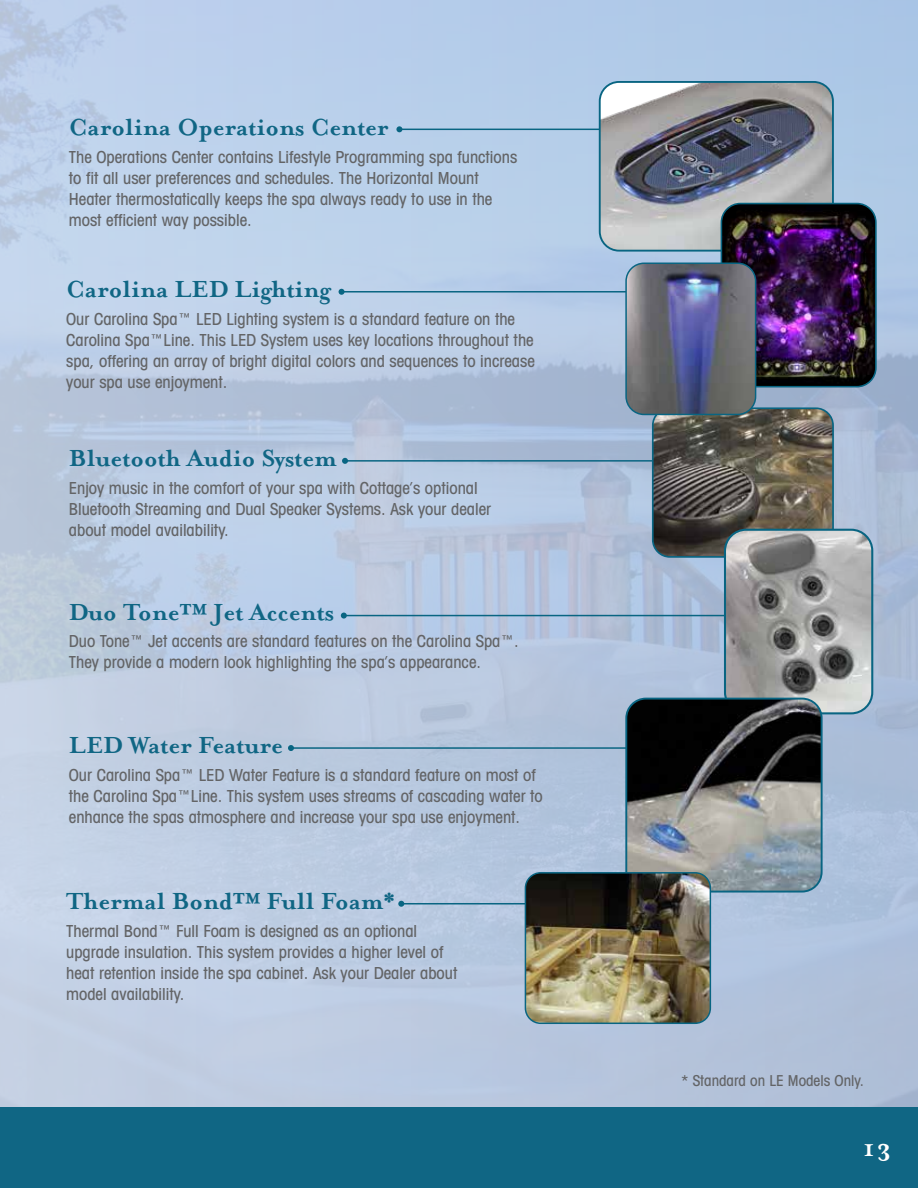
<style>
.page{position:relative;width:918px;height:1188px;background:#fff}
.page>*{position:absolute;margin:0;border:0;box-sizing:border-box;transform-origin:0 0}
.t1{font:700 27px "Mrs Eaves";color:#106684}
.t2{font:700 27px "Mrs Eaves";color:#fff}
.t3{font:500 condensed 16.5px/21px "Avant Garde IT Cby BT";color:#636466}
.t4{font:500 condensed 15px "Avant Garde IT Cby BT";color:#636466}
</style>
<div class="page">
<img style="left:0;top:0;width:918px;height:1107px">
<div style="left:0;top:1107px;width:918px;height:81px;background:#106684"></div>
<hr style="left:399px;top:129px;width:252px;height:1px;background:#096582">
<svg style="left:396px;top:126px;width:6px;height:6px"></svg>
<hr style="left:342px;top:291px;width:369px;height:2px;background:#096582">
<svg style="left:339px;top:289px;width:6px;height:6px"></svg>
<hr style="left:345px;top:460px;width:378px;height:2px;background:#096582">
<svg style="left:342px;top:458px;width:6px;height:6px"></svg>
<hr style="left:344px;top:615px;width:398px;height:1px;background:#096582">
<svg style="left:341px;top:613px;width:6px;height:6px"></svg>
<hr style="left:291px;top:747px;width:353px;height:2px;background:#096582">
<svg style="left:288px;top:745px;width:6px;height:6px"></svg>
<hr style="left:401px;top:903px;width:195px;height:1px;background:#096582">
<svg style="left:398px;top:901px;width:6px;height:6px"></svg>
<img style="left:600px;top:82px;width:233px;height:169px">
<div style="left:599px;top:81px;width:235px;height:171px;border:2px solid #096582;border-radius:19px"></div>
<img style="left:721px;top:204px;width:155px;height:183px">
<div style="left:721px;top:203px;width:156px;height:184px;border:2px solid #096582;border-radius:19px"></div>
<img style="left:653px;top:408px;width:180px;height:149px">
<div style="left:652px;top:407px;width:182px;height:151px;border:2px solid #096582;border-radius:17px"></div>
<img style="left:725px;top:530px;width:147px;height:183px">
<div style="left:724px;top:529px;width:149px;height:185px;border:2px solid #096582;border-radius:21px"></div>
<img style="left:626px;top:699px;width:196px;height:193px">
<div style="left:625px;top:698px;width:198px;height:195px;border:2px solid #096582;border-radius:20px"></div>
<img style="left:525px;top:873px;width:185px;height:150px">
<div style="left:525px;top:872px;width:186px;height:152px;border:2px solid #096582;border-radius:15px"></div>
<img style="left:626px;top:263px;width:130px;height:151px">
<div style="left:625px;top:263px;width:131px;height:152px;border:2px solid #096582;border-radius:18px"></div>
<h1 class="t1" style="left:69px;top:112px;width:321px">Carolina Operations Center</h1>
<p class="t3" style="left:69px;top:147px;width:450px">The Operations Center contains Lifestyle Programming spa functions to fit all user preferences and schedules. The Horizontal Mount Heater thermostatically keeps the spa always ready to use in the most efficient way possible.</p>
<h1 class="t1" style="left:66px;top:274px;width:266px">Carolina LED Lighting</h1>
<p class="t3" style="left:66px;top:308px;width:470px">Our Carolina Spa™ LED Lighting system is a standard feature on the Carolina Spa™Line. This LED System uses key locations throughout the spa, offering an array of bright digital colors and sequences to increase your spa use enjoyment.</p>
<h1 class="t1" style="left:69px;top:443px;width:269px">Bluetooth Audio System</h1>
<p class="t3" style="left:69px;top:478px;width:424px">Enjoy music in the comfort of your spa with Cottage’s optional<br>Bluetooth Streaming and Dual Speaker Systems. Ask your dealer about model availability.</p>
<h1 class="t1" style="left:69px;top:596px;width:267px">Duo Tone™ Jet Accents</h1>
<p class="t3" style="left:69px;top:631px;width:451px">Duo Tone™ Jet accents are standard features on the Carolina Spa™.<br>They provide a modern look highlighting the spa’s appearance.</p>
<h1 class="t1" style="left:69px;top:730px;width:215px">LED Water Feature</h1>
<p class="t3" style="left:69px;top:765px;width:475px">Our Carolina Spa™ LED Water Feature is a standard feature on most of the Carolina Spa™Line. This system uses streams of cascading water to enhance the spas atmosphere and increase your spa use enjoyment.</p>
<h1 class="t1" style="left:66px;top:886px;width:330px">Thermal Bond™ Full Foam*</h1>
<p class="t3" style="left:66px;top:920px;width:393px">Thermal Bond™ Full Foam is designed as an optional upgrade insulation. This system provides a higher level of heat retention inside the spa cabinet. Ask your Dealer about model availability.</p>
<p class="t4" style="left:681px;top:1072px;width:184px">* Standard on LE Models Only.</p>
<h1 class="t2" style="left:863px;top:1132px;width:29px">13</h1>
</div>
